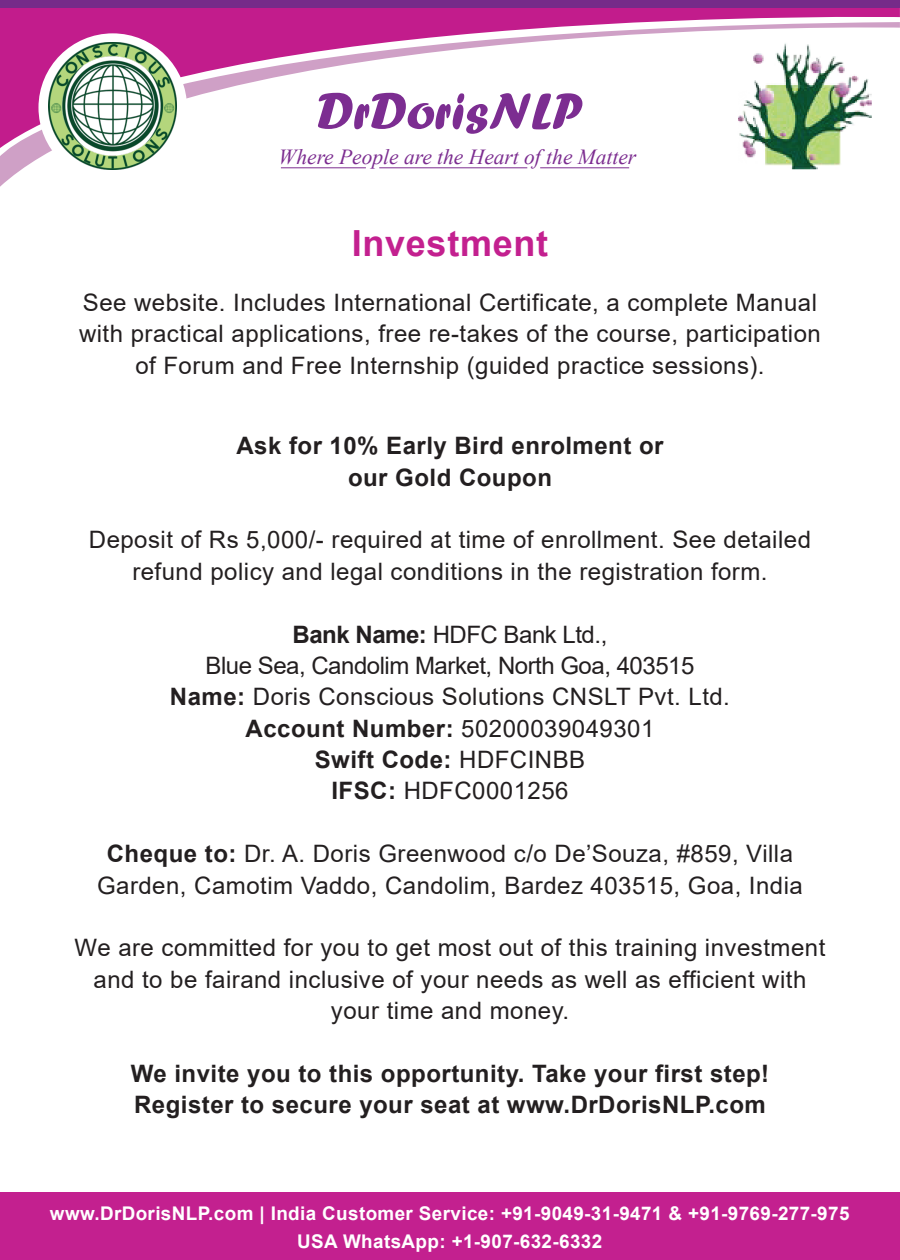
<style>
.page{position:relative;width:900px;height:1260px;background:#fff}
.page>*{position:absolute;margin:0;border:0;box-sizing:border-box;transform-origin:0 0}
.t1{font:53.1px "Forte";color:#7c2d91}
.t2{font:700 36px "Arial";letter-spacing:.02em;color:#c3208f}
.t3{font:24px/31.3px "Arial";letter-spacing:.02em;color:#231f20;text-align:center}
.t4{font:24px/31.3px "Arial";color:#231f20;text-align:center}
.t5{font:700 24px/31.3px "Arial";letter-spacing:.02em;color:#231f20;text-align:center}
.t6{font:italic 21.45px "Times New Roman";color:#7c2d90}
.t7{font:700 18.9px/28.5px "Arial";letter-spacing:.02em;color:#fff;text-align:center}
.s1{font-weight:700}
</style>
<div class="page">
<div style="left:0;top:8px;width:900px;height:8px;background:#c21c8c"></div>
<svg style="left:0;top:16px;width:900px;height:171px"></svg>
<div style="left:0;top:0;width:900px;height:8px;background:#762b89"></div>
<div style="left:38px;top:33px;width:149px;height:149px;background:#fff;border-radius:50%"></div>
<hr style="left:281px;top:167px;width:85px;height:1px;background:#7c2d90">
<hr style="left:379px;top:167px;width:148px;height:1px;background:#7c2d90">
<hr style="left:540px;top:167px;width:89px;height:1px;background:#7c2d90">
<div style="left:0;top:1192px;width:900px;height:68px;background:#c3208f"></div>
<img style="left:49px;top:42px;width:128px;height:128px">
<h1 class="t1" style="left:317px;top:80px;width:268px">DrDorisNLP</h1>
<p class="t6" style="left:279px;top:142px;width:359px">Where People are the Heart of the Matter</p>
<h2 class="t2" style="left:352px;top:218px;width:198px">Investment</h2>
<p class="t3" style="left:79px;top:287px;width:743px">See website. Includes International Certificate, a complete Manual with practical applications, free re-takes of the course, participation of Forum and Free Internship (guided practice sessions).</p>
<p class="t5" style="left:236px;top:431px;width:429px">Ask for 10% Early Bird enrolment or our Gold Coupon</p>
<p class="t3" style="left:89px;top:524px;width:724px">Deposit of Rs 5,000/- required at time of enrollment. See detailed refund policy and legal conditions in the registration form.</p>
<p class="t4" style="left:170px;top:618px;width:562px"><span class="s1">Bank Name:</span> HDFC Bank Ltd.,<br>Blue Sea, Candolim Market, North Goa, 403515<br><span class="s1">Name:</span> Doris Conscious Solutions CNSLT Pvt. Ltd.<br><span class="s1">Account Number:</span> 50200039049301<br><span class="s1">Swift Code:</span> HDFCINBB<br><span class="s1">IFSC:</span> HDFC0001256</p>
<p class="t3" style="left:97px;top:838px;width:707px"><span class="s1">Cheque to:</span> Dr. A. Doris Greenwood c/o De’Souza, #859, Villa<br>Garden, Camotim Vaddo, Candolim, Bardez 403515, Goa, India</p>
<p class="t3" style="left:75px;top:932px;width:752px">We are committed for you to get most out of this training investment and to be fairand inclusive of your needs as well as efficient with your time and money.</p>
<p class="t5" style="left:131px;top:1058px;width:640px;text-align:left">We invite you to this opportunity. Take your first step!<br>Register to secure your seat at www.DrDorisNLP.com</p>
<p class="t7" style="left:50px;top:1199px;width:801px">www.DrDorisNLP.com | India Customer Service: +91-9049-31-9471 &amp; +91-9769-277-975<br>USA WhatsApp: +1-907-632-6332</p>
</div>
